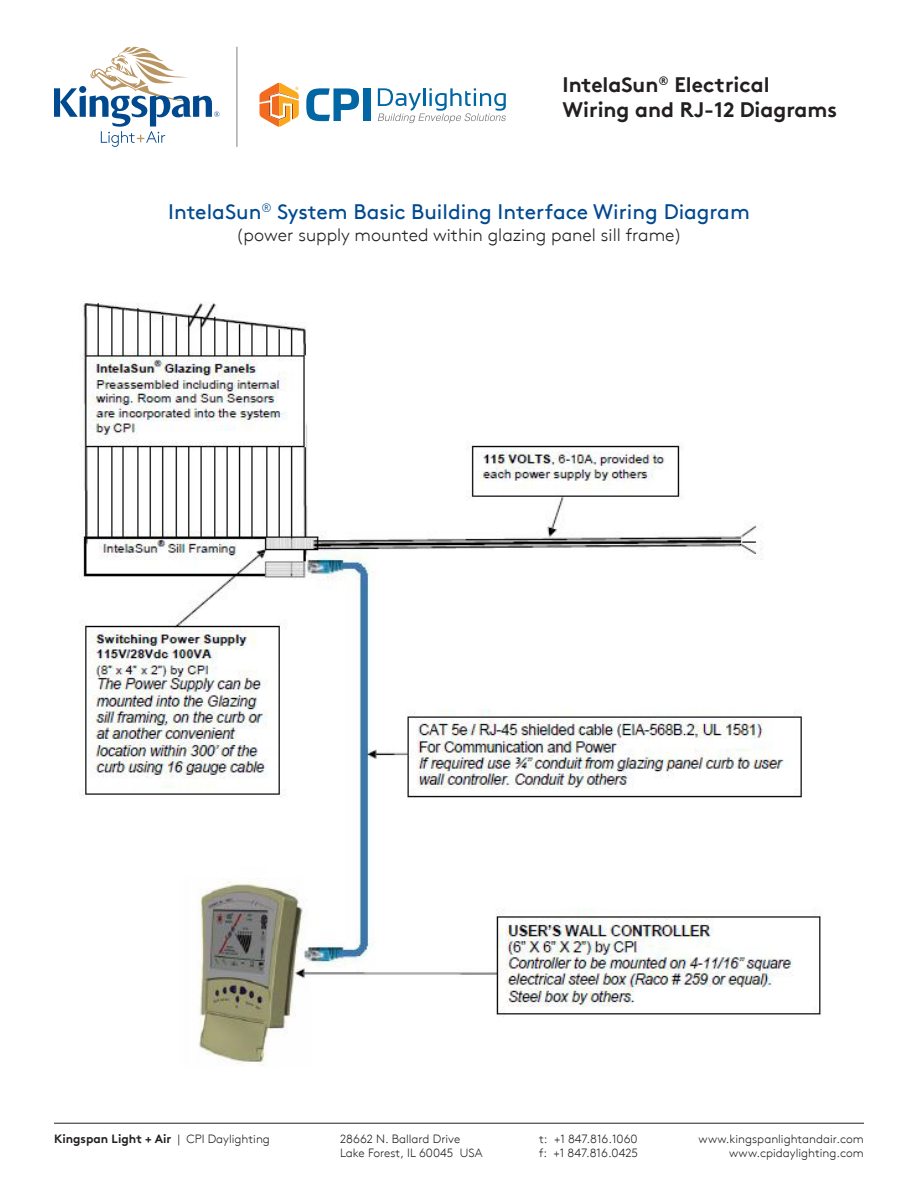
<style>
.page{position:relative;width:918px;height:1188px;background:#fff}
.page>*{position:absolute;margin:0;border:0;box-sizing:border-box;transform-origin:0 0}
.t1{font:21px "Kingspan Brown TT";color:#014990}
.t2{font:700 21px/25.2px "Kingspan Brown TT";color:#231f20}
.t3{font:300 18px "Kingspan Brown TT";color:#231f20}
.t4{font:300 12px "Kingspan Brown TT";color:#231f20}
.t5{font:700 12px "Kingspan Brown TT";color:#231f20}
.t6{font:4.5px "Swiss 721 BT";color:#f9a91b}
.s1{font-weight:300}
</style>
<div class="page">
<svg style="left:306px;top:88px;width:53px;height:33px"></svg>
<div style="left:363px;top:88px;width:7px;height:33px;background:#0066a4"></div>
<svg style="left:378px;top:88px;width:128px;height:35px"></svg>
<svg style="left:260px;top:83px;width:39px;height:44px"></svg>
<svg style="left:54px;top:47px;width:166px;height:100px"></svg>
<hr style="left:237px;top:47px;width:1px;height:100px;background:#808184">
<img style="left:79px;top:302px;width:742px;height:762px">
<hr style="left:54px;top:1123px;width:810px;height:1px;background:#231f20">
<p class="t6" style="left:295px;top:86px;width:5px">®</p>
<p class="t2" style="left:562px;top:70px;width:276px">IntelaSun<sup>®</sup> Electrical<br>Wiring and RJ-12 Diagrams</p>
<p class="t1" style="left:168px;top:196px;width:583px">IntelaSun<sup>®</sup> System Basic Building Interface Wiring Diagram</p>
<p class="t3" style="left:236px;top:221px;width:448px">(power supply mounted within glazing panel sill frame)</p>
<p class="t5" style="left:54px;top:1129px;width:217px">Kingspan Light + Air <span class="s1">| CPI Daylighting</span></p>
<p class="t4" style="left:340px;top:1130px;width:122px">28662 N. Ballard Drive</p>
<p class="t4" style="left:340px;top:1144px;width:144px">Lake Forest, IL 60045 USA</p>
<p class="t4" style="left:539px;top:1130px;width:100px">t: +1 847.816.1060</p>
<p class="t4" style="left:539px;top:1144px;width:101px">f: +1 847.816.0425</p>
<p class="t4" style="left:699px;top:1130px;width:167px">www.kingspanlightandair.com</p>
<p class="t4" style="left:729px;top:1144px;width:136px">www.cpidaylighting.com</p>
</div>
